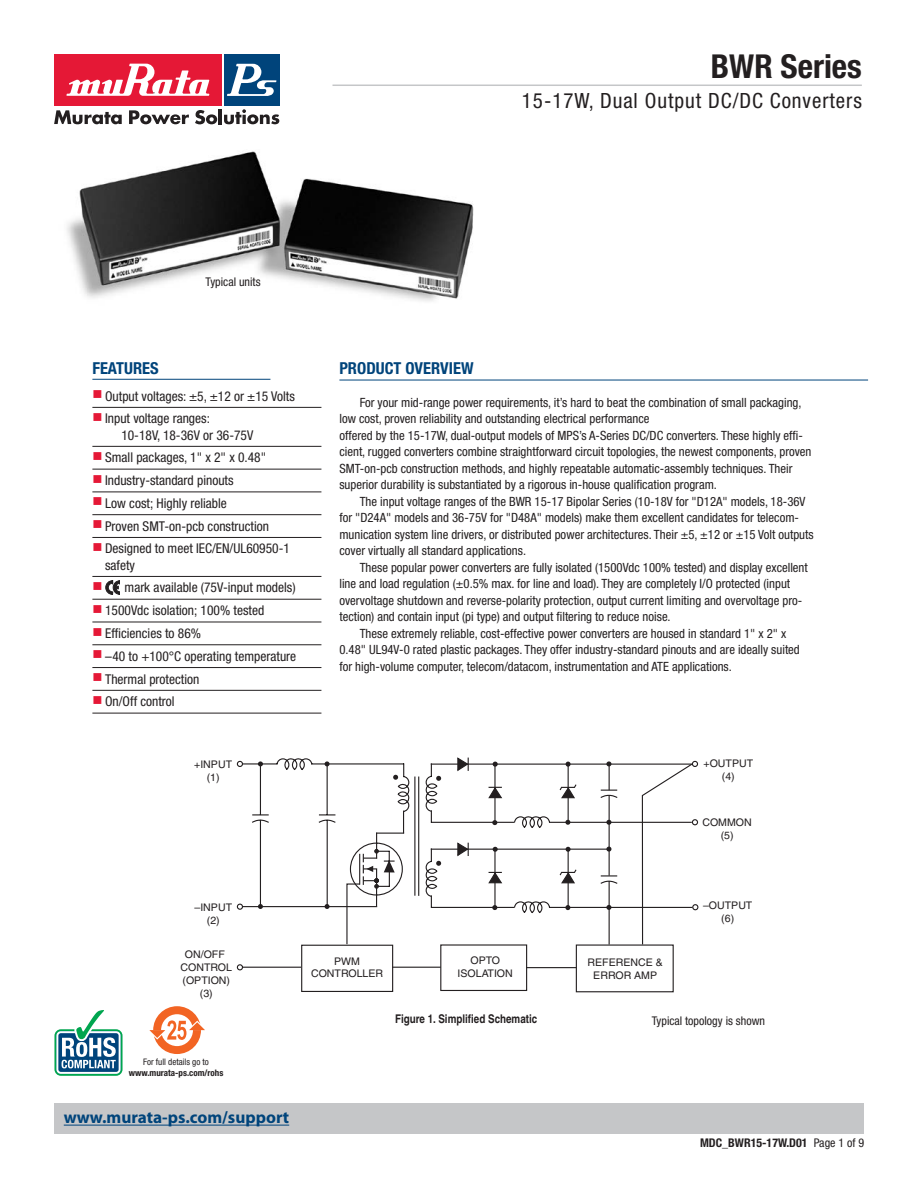
<style>
.page{position:relative;width:918px;height:1188px;background:#fff}
.page>*{position:absolute;margin:0;border:0;box-sizing:border-box;transform-origin:0 0}
.t1{font:700 condensed 33px "Helvetica Neue LT Std";color:#231f20}
.t2{font:condensed 21px "Helvetica Neue LT Std";letter-spacing:.045em;color:#231f20}
.t3{font:700 17.25px "Myriad";color:#00447b}
.t4{font:700 condensed 16.5px "Helvetica Neue LT Std";color:#00447b}
.t5{font:condensed 13.5px/16.2px "Helvetica Neue LT Std";color:#231f20}
.t6{font:condensed 12.75px/16.5px "Helvetica Neue LT Std";color:#231f20}
.t7{font:condensed 12px "Helvetica Neue LT Std";color:#231f20}
.t8{font:700 condensed 12px "Helvetica";color:#231f20}
.t9{font:700 condensed 12px "Helvetica Neue LT Std";color:#231f20}
.t10{font:10.5px/12.8px "Helvetica";color:#231f20;text-align:center}
.t11{font:700 condensed 9px "Helvetica Neue LT Std";color:#231f20}
.t12{font:condensed 9px "Helvetica Neue LT Std";color:#231f20}
.s1{color:#e51836}
.s2{font-weight:400}
</style>
<div class="page">
<img style="left:67px;top:151px;width:407px;height:150px">
<svg style="left:278px;top:758px;width:396px;height:235px"></svg>
<svg style="left:236px;top:760px;width:169px;height:150px"></svg>
<svg style="left:346px;top:763px;width:328px;height:206px"></svg>
<hr style="left:609px;top:795px;width:1px;height:81px;background:#231f20">
<svg style="left:425px;top:757px;width:273px;height:72px"></svg>
<svg style="left:425px;top:842px;width:273px;height:72px"></svg>
<svg style="left:236px;top:964px;width:66px;height:7px"></svg>
<hr style="left:92px;top:379px;width:178px;height:1px;background:#00447b">
<svg style="left:106px;top:581px;width:14px;height:13px"></svg>
<hr style="left:92px;top:407px;width:229px;height:1px;background:#231f20">
<hr style="left:92px;top:446px;width:229px;height:1px;background:#231f20">
<hr style="left:92px;top:469px;width:229px;height:1px;background:#231f20">
<hr style="left:92px;top:492px;width:229px;height:1px;background:#231f20">
<hr style="left:92px;top:514px;width:229px;height:1px;background:#231f20">
<hr style="left:92px;top:537px;width:229px;height:1px;background:#231f20">
<hr style="left:92px;top:576px;width:229px;height:1px;background:#231f20">
<hr style="left:92px;top:599px;width:229px;height:1px;background:#231f20">
<hr style="left:92px;top:622px;width:229px;height:1px;background:#231f20">
<hr style="left:92px;top:644px;width:229px;height:1px;background:#231f20">
<hr style="left:92px;top:667px;width:229px;height:1px;background:#231f20">
<hr style="left:92px;top:690px;width:229px;height:1px;background:#231f20">
<hr style="left:92px;top:713px;width:229px;height:1px;background:#231f20">
<hr style="left:339px;top:380px;width:529px;height:1px;background:#00447b">
<div style="left:54px;top:1103px;width:810px;height:31px;background:#c5c6c8"></div>
<div style="left:54px;top:54px;width:167px;height:51px;background:#e51836"></div>
<svg style="left:66px;top:64px;width:143px;height:32px"></svg>
<div style="left:224px;top:54px;width:55px;height:51px;background:#00447b"></div>
<svg style="left:227px;top:64px;width:49px;height:32px"></svg>
<svg style="left:54px;top:110px;width:68px;height:14px"></svg>
<svg style="left:129px;top:110px;width:60px;height:14px"></svg>
<svg style="left:195px;top:110px;width:22px;height:14px"></svg>
<hr style="left:219px;top:109px;width:3px;height:15px;background:#231f20">
<svg style="left:224px;top:109px;width:55px;height:15px"></svg>
<hr style="left:333px;top:85px;width:529px;height:1px;background:#c5c6c8">
<hr style="left:64px;top:1125px;width:225px;height:1px;background:#00447b">
<div style="left:153px;top:1006px;width:48px;height:48px;background:#f26423;border-radius:50%"></div>
<div style="left:161px;top:1014px;width:32px;height:32px;background:#fff;border-radius:50%"></div>
<svg style="left:149px;top:1020px;width:56px;height:20px"></svg>
<div style="left:54px;top:1029px;width:69px;height:47px;border:2px solid #00a54f;border-radius:6px"></div>
<div style="left:57px;top:1032px;width:63px;height:41px;background:#00447b;border-radius:3px"></div>
<div style="left:56px;top:1031px;width:65px;height:43px;border:2px solid #fff;border-radius:3px"></div>
<svg style="left:62px;top:1010px;width:54px;height:58px"></svg>
<h1 class="t1" style="left:711px;top:46px;width:152px">BWR Series</h1>
<h2 class="t2" style="left:522px;top:88px;width:341px">15-17W, Dual Output DC/DC Converters</h2>
<p class="t4" style="left:92px;top:358px;width:68px">FEATURES</p>
<p class="t7" style="left:206px;top:275px;width:57px">Typical units</p>
<p class="t5" style="left:92px;top:388px;width:204px"><span class="s1">■</span> Output voltages: ±5, ±12 or ±15 Volts</p>
<p class="t5" style="left:121px;top:410px;width:133px;text-indent:-29px"><span class="s1">■</span> Input voltage ranges:<br>10-18V, 18-36V or 36-75V</p>
<p class="t5" style="left:92px;top:449px;width:175px"><span class="s1">■</span> Small packages, 1" x 2" x 0.48"</p>
<p class="t5" style="left:92px;top:472px;width:143px"><span class="s1">■</span> Industry-standard pinouts</p>
<p class="t5" style="left:92px;top:495px;width:136px"><span class="s1">■</span> Low cost; Highly reliable</p>
<p class="t5" style="left:92px;top:518px;width:178px"><span class="s1">■</span> Proven SMT-on-pcb construction</p>
<p class="t5" style="left:105px;top:541px;width:186px;text-indent:-13px"><span class="s1">■</span> Designed to meet IEC/EN/UL60950-1 safety</p>
<p class="t5" style="left:92px;top:580px;width:205px"><span class="s1">■</span> mark available (75V-input models)</p>
<p class="t5" style="left:92px;top:602px;width:173px"><span class="s1">■</span> 1500Vdc isolation; 100% tested</p>
<p class="t5" style="left:92px;top:625px;width:110px"><span class="s1">■</span> Efficiencies to 86%</p>
<p class="t5" style="left:92px;top:648px;width:205px"><span class="s1">■</span> –40 to +100°C operating temperature</p>
<p class="t5" style="left:92px;top:671px;width:108px"><span class="s1">■</span> Thermal protection</p>
<p class="t5" style="left:92px;top:693px;width:84px"><span class="s1">■</span> On/Off control</p>
<p class="t4" style="left:339px;top:358px;width:136px">PRODUCT OVERVIEW</p>
<p class="t6" style="left:339px;top:394px;width:474px;text-indent:20px">For your mid-range power requirements, it’s hard to beat the combination of small packaging, low cost, proven reliability and outstanding electrical performance<br>offered by the 15-17W, dual-output models of MPS’s A-Series DC/DC converters. These highly effi&shy;cient, rugged converters combine straightforward circuit topologies, the newest components, proven SMT-on-pcb construction methods, and highly repeatable automatic-assembly techniques. Their superior durability is substantiated by a rigorous in-house qualification program.</p>
<p class="t6" style="left:339px;top:493px;width:476px;text-indent:20px">The input voltage ranges of the BWR 15-17 Bipolar Series (10-18V for "D12A" models, 18-36V for "D24A" models and 36-75V for "D48A" models) make them excellent candidates for telecom&shy;munication system line drivers, or distributed power architectures. Their ±5, ±12 or ±15 Volt outputs cover virtually all standard applications.</p>
<p class="t6" style="left:360px;top:559px;width:450px">These popular power converters are fully isolated (1500Vdc 100% tested) and display excellent</p>
<p class="t6" style="left:339px;top:575px;width:452px">line and load regulation (±0.5% max. for line and load). They are completely I/O protected (input</p>
<p class="t6" style="left:339px;top:592px;width:464px">overvoltage shutdown and reverse-polarity protection, output current limiting and overvoltage pro-</p>
<p class="t6" style="left:339px;top:608px;width:333px">tection) and contain input (pi type) and output filtering to reduce noise.</p>
<p class="t6" style="left:360px;top:625px;width:428px">These extremely reliable, cost-effective power converters are housed in standard 1" x 2" x</p>
<p class="t6" style="left:339px;top:641px;width:462px">0.48" UL94V-0 rated plastic packages. They offer industry-standard pinouts and are ideally suited</p>
<p class="t6" style="left:339px;top:658px;width:394px">for high-volume computer, telecom/datacom, instrumentation and ATE applications.</p>
<p class="t10" style="left:194px;top:758px;width:39px">+INPUT (1)</p>
<p class="t10" style="left:704px;top:757px;width:51px">+OUTPUT (4)</p>
<p class="t10" style="left:702px;top:816px;width:51px">COMMON (5)</p>
<p class="t10" style="left:194px;top:901px;width:39px">–INPUT (2)</p>
<p class="t10" style="left:703px;top:899px;width:51px">–OUTPUT (6)</p>
<p class="t10" style="left:181px;top:948px;width:53px">ON/OFF<br>CONTROL (OPTION) (3)</p>
<p class="t12" style="left:143px;top:1057px;width:67px">For full details go to</p>
<p class="t11" style="left:129px;top:1068px;width:96px">www.murata-ps.com/rohs</p>
<h3 class="t3" style="left:64px;top:1109px;width:227px">www.murata-ps.com/support</h3>
<p class="t10" style="left:458px;top:954px;width:57px">OPTO<br>ISOLATION</p>
<p class="t10" style="left:311px;top:954px;width:74px">PWM<br>CONTROLLER</p>
<p class="t10" style="left:588px;top:956px;width:77px">REFERENCE &amp;<br>ERROR AMP</p>
<p class="t8" style="left:395px;top:1011px;width:144px">Figure 1. Simplified Schematic</p>
<p class="t7" style="left:652px;top:1014px;width:115px">Typical topology is shown</p>
<p class="t9" style="left:700px;top:1136px;width:166px">MDC_BWR15-17W.D01 <span class="s2">Page 1 of 9</span></p>
</div>
